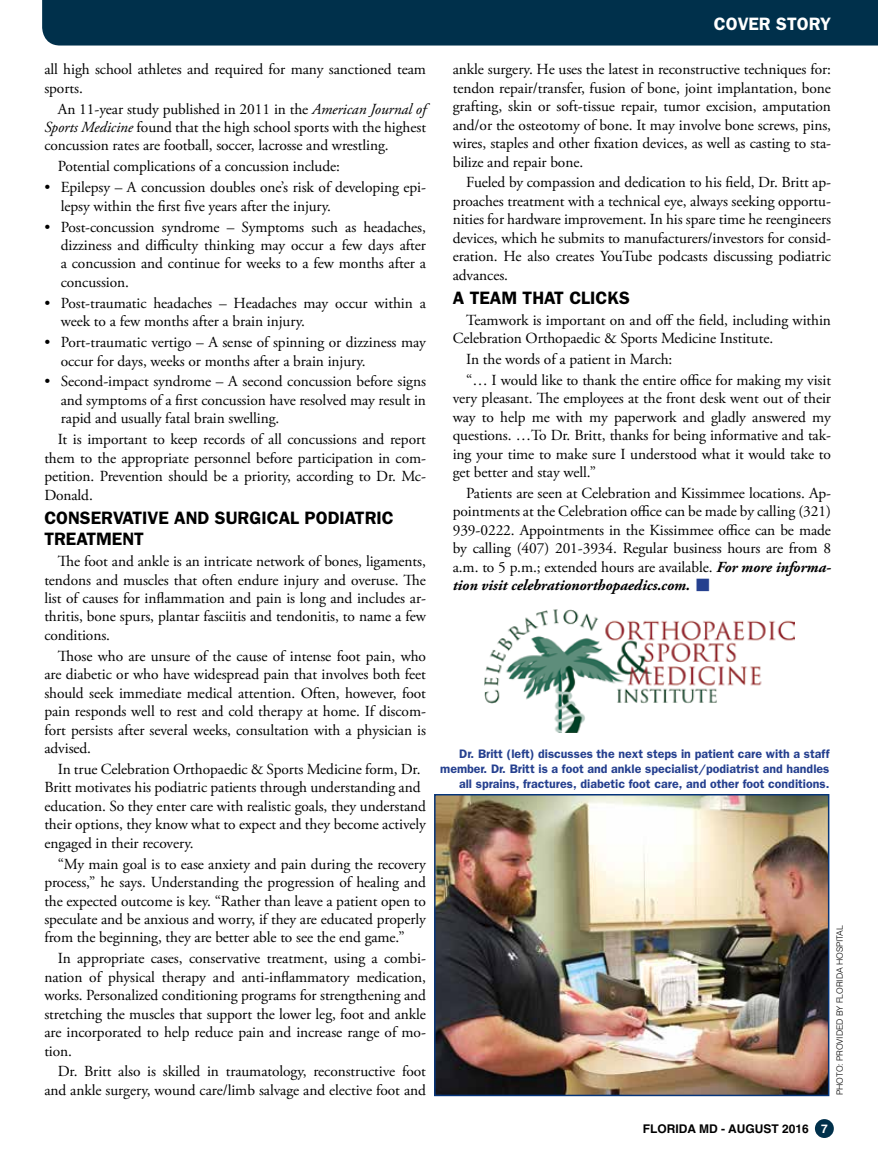
<style>
.page{position:relative;width:878px;height:1161px;background:#fff}
.page>*{position:absolute;margin:0;border:0;box-sizing:border-box;transform-origin:0 0}
.t1{font:600 18px/21.6px "Franklin Gothic";color:#000}
.t2{font:600 18px "Franklin Gothic";color:#fff}
.t3{font:15.3px/18.5px "Adobe Garamond Pro";letter-spacing:-.005em;color:#000;text-align:justify}
.t4{font:600 12.3px/14.9px "Franklin Gothic";color:#25408f;text-align:right}
.t5{font:700 12px "Helvetica";color:#000}
.t6{font:300 8.7px "Helvetica";letter-spacing:-.01em;color:#000}
.s1{font-style:italic}
.s2{font-weight:700;font-style:italic}
.s3{color:#fff}
</style>
<div class="page">
<div style="left:814px;top:1119px;width:19px;height:19px;background:#00304b;border-radius:50%"></div>
<div style="left:42px;top:0;width:836px;height:46px;background:#00304b"></div>
<img style="left:437px;top:797px;width:389px;height:296px">
<div style="left:434px;top:794px;width:395px;height:302px;border:2px solid #06357a"></div>
<img style="left:484px;top:609px;width:310px;height:124px">
<p class="t2" style="left:714px;top:13px;width:119px">COVER STORY</p>
<p class="t3" style="left:44px;top:61px;width:383px">all high school athletes and required for many sanctioned team sports.</p>
<p class="t3" style="left:44px;top:100px;width:383px;text-indent:13px">An 11-year study published in 2011 in the <span class="s1">American Journal of Sports Medicine</span> found that the high school sports with the highest concussion rates are football, soccer, lacrosse and wrestling.</p>
<p class="t3" style="left:58px;top:158px;width:283px">Potential complications of a concussion include:</p>
<p class="t3" style="left:61px;top:179px;width:366px;text-indent:-16px">• Epilepsy – A concussion doubles one’s risk of developing epi&shy;lepsy within the first five years after the injury.</p>
<p class="t3" style="left:61px;top:218px;width:366px;text-indent:-16px">• Post-concussion syndrome – Symptoms such as headaches, dizziness and difficulty thinking may occur a few days after a concussion and continue for weeks to a few months after a concussion.</p>
<p class="t3" style="left:61px;top:294px;width:366px;text-indent:-16px">• Post-traumatic headaches – Headaches may occur within a week to a few months after a brain injury.</p>
<p class="t3" style="left:61px;top:334px;width:366px;text-indent:-16px">• Port-traumatic vertigo – A sense of spinning or dizziness may occur for days, weeks or months after a brain injury.</p>
<p class="t3" style="left:61px;top:373px;width:367px;text-indent:-16px">• Second-impact syndrome – A second concussion before signs and symptoms of a first concussion have resolved may result in rapid and usually fatal brain swelling.</p>
<p class="t3" style="left:44px;top:431px;width:383px;text-indent:13px">It is important to keep records of all concussions and report them to the appropriate personnel before participation in com&shy;petition. Prevention should be a priority, according to Dr. Mc-Donald.</p>
<p class="t1" style="left:44px;top:506px;width:351px">CONSERVATIVE AND SURGICAL PODIATRIC<br>TREATMENT</p>
<p class="t3" style="left:44px;top:553px;width:383px;text-indent:13px">The foot and ankle is an intricate network of bones, ligaments, tendons and muscles that often endure injury and overuse. The list of causes for inflammation and pain is long and includes ar&shy;thritis, bone spurs, plantar fasciitis and tendonitis, to name a few conditions.</p>
<p class="t3" style="left:44px;top:647px;width:383px;text-indent:13px">Those who are unsure of the cause of intense foot pain, who are diabetic or who have widespread pain that involves both feet should seek immediate medical attention. Often, however, foot pain responds well to rest and cold therapy at home. If discom&shy;fort persists after several weeks, consultation with a physician is advised.</p>
<p class="t3" style="left:44px;top:760px;width:383px;text-align:left;text-indent:13px">In true Celebration Orthopaedic &amp; Sports Medicine form, Dr.<br>Britt motivates his podiatric patients through understanding and education. So they enter care with realistic goals, they understand their options, they know what to expect and they become actively engaged in their recovery.</p>
<p class="t3" style="left:44px;top:855px;width:383px;text-indent:13px">“My main goal is to ease anxiety and pain during the recovery process,” he says. Understanding the progression of healing and the expected outcome is key. “Rather than leave a patient open to speculate and be anxious and worry, if they are educated properly from the beginning, they are better able to see the end game.”</p>
<p class="t3" style="left:44px;top:950px;width:383px;text-indent:13px">In appropriate cases, conservative treatment, using a combi&shy;nation of physical therapy and anti-inflammatory medication, works. Personalized conditioning programs for strengthening and stretching the muscles that support the lower leg, foot and ankle are incorporated to help reduce pain and increase range of mo&shy;tion.</p>
<p class="t3" style="left:44px;top:1063px;width:383px;text-align:right">Dr. Britt also is skilled in traumatology, reconstructive foot and ankle surgery, wound care/limb salvage and elective foot and</p>
<p class="t3" style="left:453px;top:61px;width:380px">ankle surgery. He uses the latest in reconstructive techniques for: tendon repair/transfer, fusion of bone, joint implantation, bone grafting, skin or soft-tissue repair, tumor excision, amputation and/or the osteotomy of bone. It may involve bone screws, pins, wires, staples and other fixation devices, as well as casting to sta&shy;bilize and repair bone.</p>
<p class="t3" style="left:453px;top:174px;width:380px;text-indent:13px">Fueled by compassion and dedication to his field, Dr. Britt ap&shy;proaches treatment with a technical eye, always seeking opportu&shy;nities for hardware improvement. In his spare time he reengineers devices, which he submits to manufacturers/investors for consid&shy;eration. He also creates YouTube podcasts discussing podiatric advances.</p>
<p class="t1" style="left:452px;top:286px;width:179px">A TEAM THAT CLICKS</p>
<p class="t3" style="left:452px;top:311px;width:380px;text-indent:13px">Teamwork is important on and off the field, including within<br>Celebration Orthopaedic &amp; Sports Medicine Institute.</p>
<p class="t3" style="left:466px;top:349px;width:366px;line-height:20.9px">In the words of a patient in March:<br>“… I would like to thank the entire office for making my visit</p>
<p class="t3" style="left:452px;top:390px;width:380px">very pleasant. The employees at the front desk went out of their way to help me with my paperwork and gladly answered my questions. …To Dr. Britt, thanks for being informative and tak&shy;ing your time to make sure I understood what it would take to get better and stay well.”</p>
<p class="t3" style="left:452px;top:484px;width:380px;text-indent:13px">Patients are seen at Celebration and Kissimmee locations. Ap&shy;pointments at the Celebration office can be made by calling (321)<br>939-0222. Appointments in the Kissimmee office can be made by calling (407) 201-3934. Regular business hours are from 8 a.m. to 5 p.m.; extended hours are available. <span class="s2">For more informa&shy;tion visit celebrationorthopaedics.com.</span></p>
<p class="t4" style="left:440px;top:746px;width:391px">Dr. Britt (left) discusses the next steps in patient care with a staff member. Dr. Britt is a foot and ankle specialist/podiatrist and handles all sprains, fractures, diabetic foot care, and other foot conditions.</p>
<p class="t6" style="left:834px;top:1095px;width:171px;rotate:-90deg">PHOTO: PROVIDED BY FLORIDA HOSPITAL</p>
<p class="t5" style="left:643px;top:1122px;width:186px">FLORIDA MD - AUGUST 2016 <span class="s3">7</span></p>
</div>
